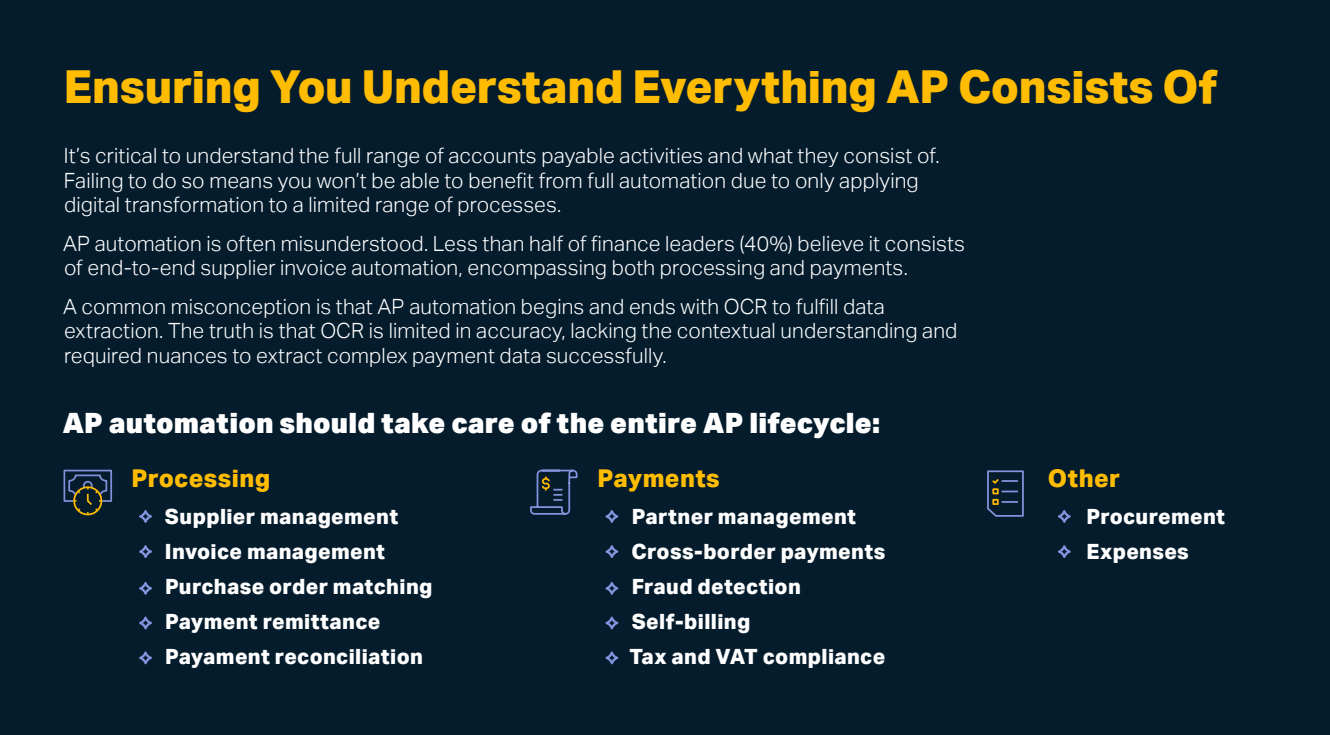
<style>
.page{position:relative;width:1330px;height:735px;background:#051c2c}
.page>*{position:absolute;margin:0;border:0;box-sizing:border-box;transform-origin:0 0}
.t1{font:800 45.5px "Aktiv Grotesk";letter-spacing:-.005em;color:#ffbc00}
.Body{font:900 28px "Aktiv Grotesk";letter-spacing:.005em;color:#fff}
.Body-2{font:800 24.5px "Aktiv Grotesk";letter-spacing:.015em;color:#ffbc00}
.Body-3{font:300 21px/24.5px "Aktiv Grotesk";letter-spacing:.005em;color:#fff}
.Body-4{font:800 21px "Aktiv Grotesk";letter-spacing:.015em;color:#fff}
</style>
<div class="page">
<svg style="left:139px;top:510px;width:13px;height:13px"></svg>
<svg style="left:605px;top:510px;width:13px;height:13px"></svg>
<svg style="left:1058px;top:510px;width:13px;height:13px"></svg>
<svg style="left:139px;top:545px;width:13px;height:13px"></svg>
<svg style="left:605px;top:545px;width:13px;height:13px"></svg>
<svg style="left:1058px;top:545px;width:13px;height:13px"></svg>
<svg style="left:139px;top:582px;width:13px;height:13px"></svg>
<svg style="left:605px;top:582px;width:13px;height:13px"></svg>
<svg style="left:139px;top:617px;width:13px;height:12px"></svg>
<svg style="left:605px;top:617px;width:13px;height:12px"></svg>
<svg style="left:139px;top:652px;width:13px;height:12px"></svg>
<svg style="left:605px;top:652px;width:13px;height:12px"></svg>
<svg style="left:63px;top:469px;width:50px;height:47px"></svg>
<svg style="left:530px;top:469px;width:48px;height:46px"></svg>
<svg style="left:987px;top:470px;width:37px;height:47px"></svg>
<p class="t1" style="left:64px;top:61px;width:1155px">Ensuring You Understand Everything AP Consists Of</p>
<p class="Body-3" style="left:64px;top:144px;width:877px">s’I t critical to understand the full range of accounts payable activities and what they consist of.<br>Failing to do so means you won t’ be able to benefit from full automation due to only applying digital transformation to a limited range of processes.</p>
<p class="Body-3" style="left:63px;top:231px;width:903px">AP automation is often misunderstood. Less than half of finance leaders (40%) believe it consists of end-to-end supplier invoice automation, encompassing both processing and payments.</p>
<p class="Body-3" style="left:63px;top:294px;width:896px">A common misconception is that AP automation begins and ends with OCR to fulfill data extraction. The truth is that OCR is limited in accuracy, lacking the contextual understanding and required nuances to extract complex payment data successfully.</p>
<p class="Body" style="left:62px;top:405px;width:819px">AP automation should take care of the entire AP lifecycle:</p>
<p class="Body-2" style="left:132px;top:465px;width:140px">Processing</p>
<p class="Body-4" style="left:632px;top:505px;width:226px">Partner management</p>
<p class="Body-4" style="left:631px;top:540px;width:255px">Cross-border payments</p>
<p class="Body-4" style="left:632px;top:575px;width:171px">Fraud detection</p>
<p class="Body-4" style="left:632px;top:610px;width:120px">Self-billing</p>
<p class="Body-4" style="left:629px;top:645px;width:257px">Tax and VAT compliance</p>
<p class="Body-2" style="left:598px;top:465px;width:124px">Payments</p>
<p class="Body-4" style="left:165px;top:505px;width:235px">Supplier management</p>
<p class="Body-4" style="left:165px;top:540px;width:222px">Invoice management</p>
<p class="Body-4" style="left:165px;top:575px;width:269px">Purchase order matching</p>
<p class="Body-4" style="left:165px;top:610px;width:217px">Payment remittance</p>
<p class="Body-4" style="left:165px;top:645px;width:259px">Payament reconciliation</p>
<p class="Body-2" style="left:1048px;top:465px;width:74px">Other</p>
<p class="Body-4" style="left:1086px;top:505px;width:140px">Procurement</p>
<p class="Body-4" style="left:1086px;top:540px;width:104px">Expenses</p>
</div>
